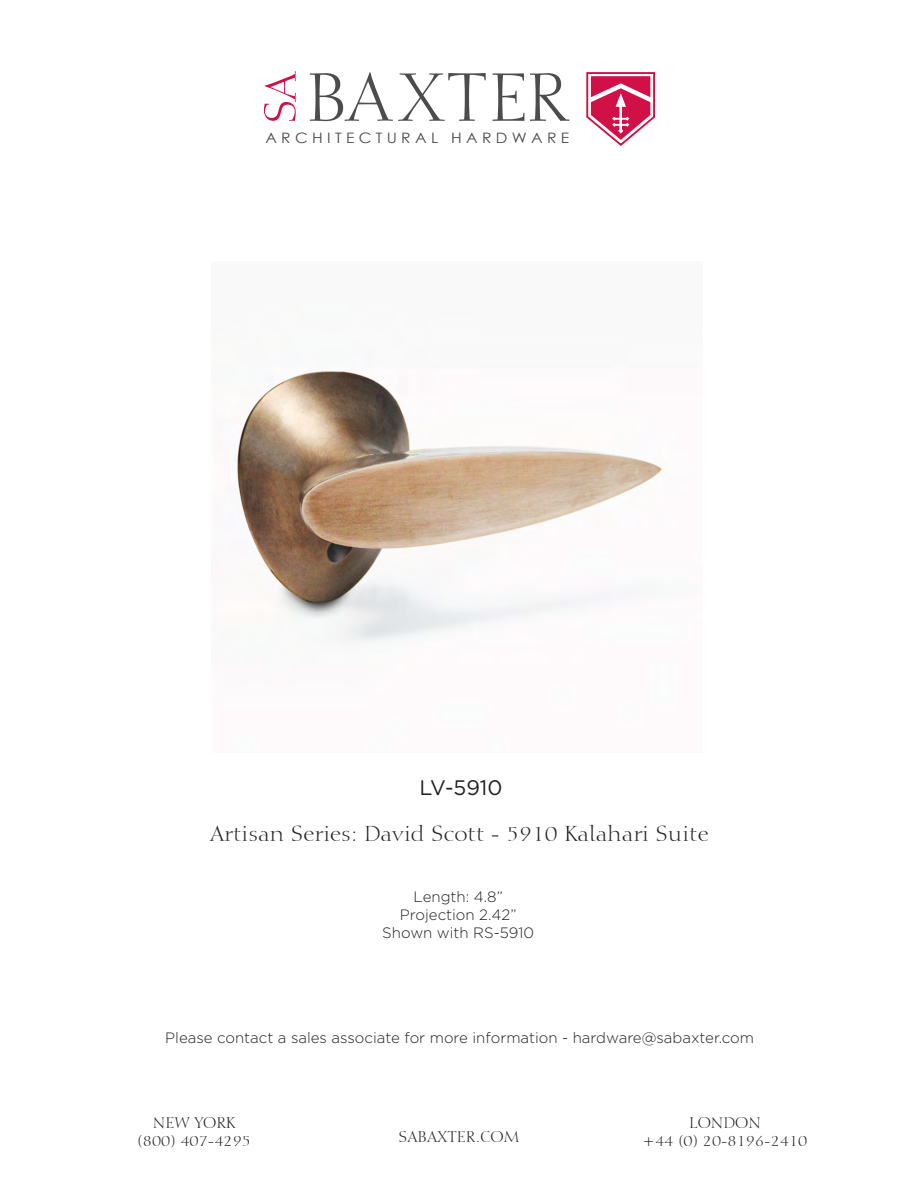
<style>
.page{position:relative;width:918px;height:1188px;background:#fff}
.page>*{position:absolute;margin:0;border:0;box-sizing:border-box;transform-origin:0 0}
.t1{font:21px "Calligraphic 810 BT";color:#231f20}
.t2{font:21px "Gotham";letter-spacing:-.005em;color:#231f20}
.t3{font:300 15px/18px "Gotham";color:#231f20;text-align:center}
.t4{font:15px/18px "Calligraphic 810 BT";color:#231f20;text-align:center}
.t5{font:14.4px "Century Gothic";color:#4b4c4d;scale:1.09 1}
</style>
<div class="page">
<svg style="left:586px;top:72px;width:69px;height:74px"></svg>
<svg style="left:310px;top:72px;width:176px;height:49px"></svg>
<svg style="left:493px;top:73px;width:31px;height:48px"></svg>
<svg style="left:530px;top:73px;width:39px;height:48px"></svg>
<svg style="left:264px;top:71px;width:32px;height:50px"></svg>
<img style="left:237px;top:371px;width:427px;height:272px">
<p class="t5" style="left:265px;top:130px;width:280px">A R C H I T E C T U R A L H A R D W A R E</p>
<h1 class="t2" style="left:420px;top:774px;width:84px">LV-5910</h1>
<h1 class="t1" style="left:210px;top:821px;width:500px">Artisan Series: David Scott - 5910 Kalahari Suite</h1>
<p class="t3" style="left:382px;top:887px;width:153px">Length: 4.8”<br>Projection 2.42”<br>Shown with RS-5910</p>
<p class="t3" style="left:165px;top:1028px;width:590px">Please contact a sales associate for more information - hardware@sabaxter.com</p>
<p class="t4" style="left:137px;top:1114px;width:115px">NEW YORK (800) 407-4295</p>
<p class="t4" style="left:689px;top:1114px;width:73px">LONDON</p>
<p class="t4" style="left:398px;top:1128px;width:123px">SABAXTER.COM</p>
<p class="t4" style="left:643px;top:1132px;width:166px">+44 (0) 20-8196-2410</p>
</div>
